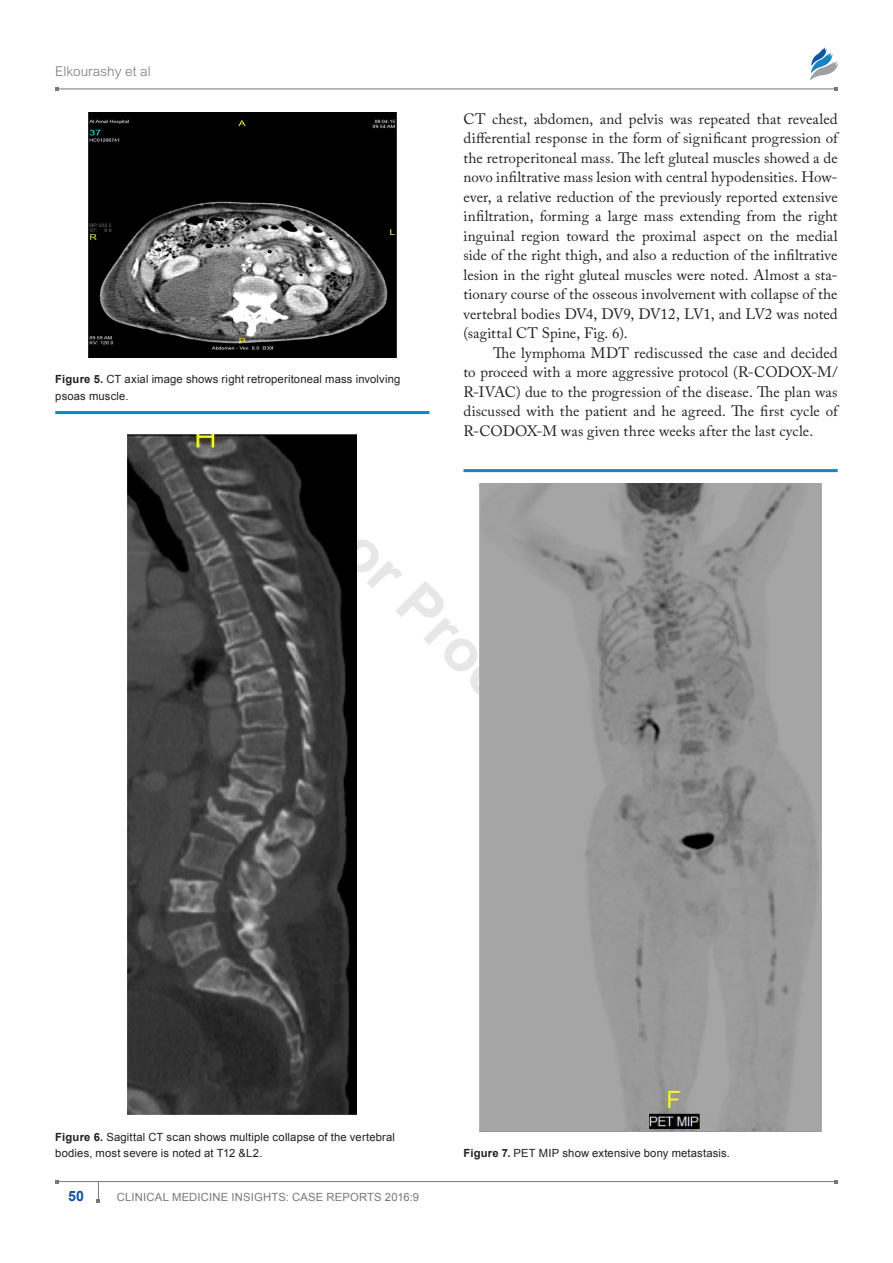
<style>
.page{position:relative;width:893px;height:1263px;background:#fff}
.page>*{position:absolute;margin:0;border:0;box-sizing:border-box;transform-origin:0 0}
.Tx{font:15px/19.5px "Adobe Caslon Pro";letter-spacing:.005em;color:#231f20;text-align:justify}
.t1{font:700 14.25px "Arial";color:#1055a4}
.t2{font:300 13.5px "Arial MT Std";color:#76787b}
.FigC{font:11.25px/16.5px "Arial";letter-spacing:.015em;color:#231f20}
.t3{font:11.25px "Arial";letter-spacing:.015em;color:#76787b}
.FigC-2{font:700 11.25px "Arial";color:#231f20}
.s1{font-weight:700}
.s2{font-weight:400}
</style>
<div class="page">
<hr style="left:57px;top:89px;width:779px;height:1px;background:#76787b">
<hr style="left:57px;top:1181px;width:779px;height:1px;background:#76787b">
<img style="left:810px;top:47px;width:29px;height:33px">
<svg style="left:97px;top:1182px;width:3px;height:20px"></svg>
<hr style="left:55px;top:411px;width:374px;height:3px;background:#1582c5">
<img style="left:89px;top:113px;width:307px;height:244px">
<img style="left:128px;top:434px;width:229px;height:681px">
<hr style="left:463px;top:469px;width:375px;height:3px;background:#1582c5">
<img style="left:480px;top:483px;width:341px;height:648px">
<p class="t2" style="left:55px;top:63px;width:97px">Elkourashy et al</p>
<p class="FigC" style="left:55px;top:371px;width:347px"><span class="s1">Figure 5.</span> CT axial image shows right retroperitoneal mass involving psoas muscle.</p>
<p class="Tx" style="left:463px;top:109px;width:376px">CT chest, abdomen, and pelvis was repeated that revealed differential response in the form of significant progression of the retroperitoneal mass. The left gluteal muscles showed a de novo infiltrative mass lesion with central hypodensities. How&shy;ever, a relative reduction of the previously reported extensive infiltration, forming a large mass extending from the right inguinal region toward the proximal aspect on the medial side of the right thigh, and also a reduction of the infiltrative lesion in the right gluteal muscles were noted. Almost a sta&shy;tionary course of the osseous involvement with collapse of the vertebral bodies DV4, DV9, DV12, LV1, and LV2 was noted (sagittal CT Spine, Fig. 6).</p>
<p class="Tx" style="left:463px;top:343px;width:376px;text-indent:30px">The lymphoma MDT rediscussed the case and decided to proceed with a more aggressive protocol (R-CODOX-M/ R-IVAC) due to the progression of the disease. The plan was discussed with the patient and he agreed. The first cycle of R-CODOX-M was given three weeks after the last cycle.</p>
<p class="FigC" style="left:55px;top:1129px;width:341px"><span class="s1">Figure 6.</span> Sagittal CT scan shows multiple collapse of the vertebral bodies, most severe is noted at T12 &amp;L2.</p>
<p class="t1" style="left:68px;top:1186px;width:18px">50</p>
<p class="t3" style="left:117px;top:1189px;width:304px">Clinical Medicine I nsights: Case Reports 2016:9</p>
<p class="FigC-2" style="left:463px;top:1146px;width:59px">Figure 7. <span class="s2">PET</span></p>
<p class="FigC" style="left:539px;top:1145px;width:193px">MIP show extensive bony metastasis.</p>
</div>
